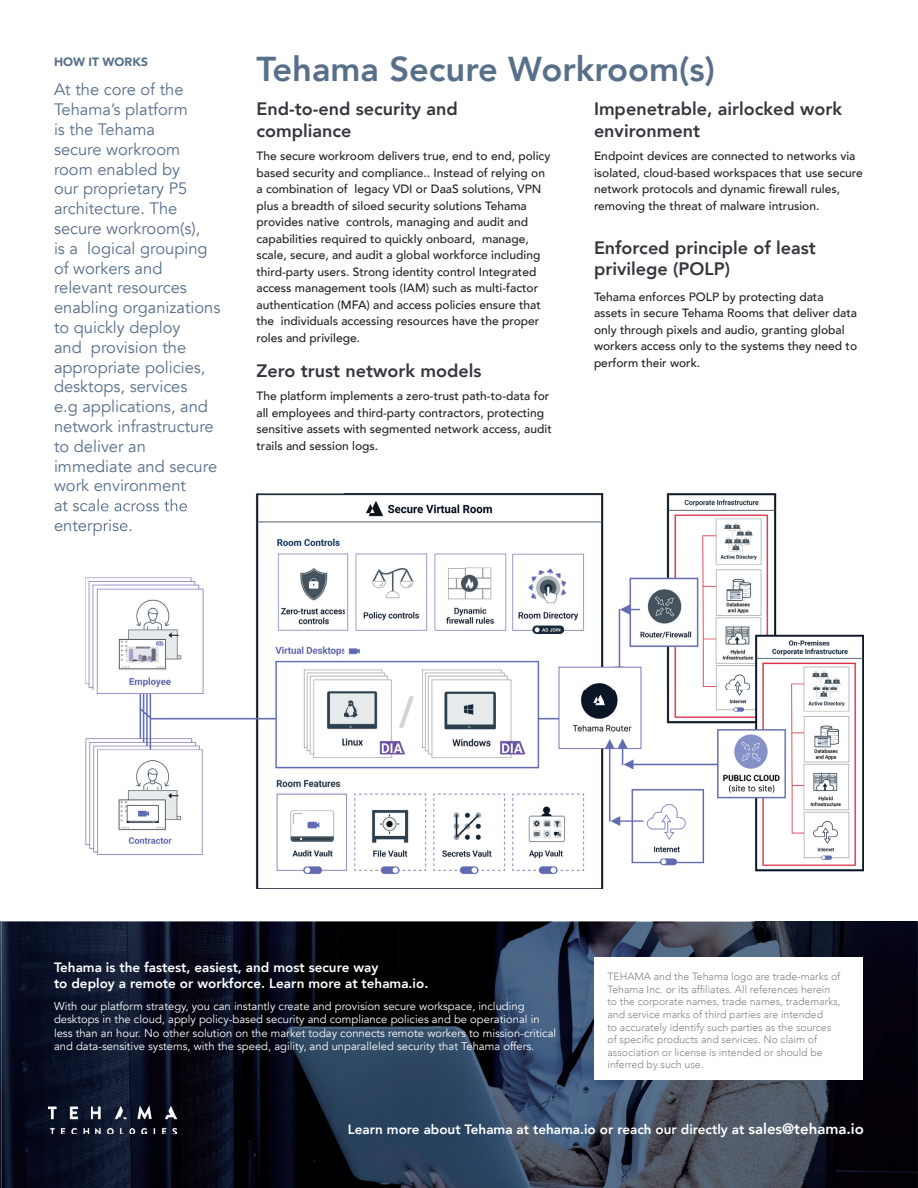
<style>
.page{position:relative;width:918px;height:1188px;background:#fff}
.page>*{position:absolute;margin:0;border:0;box-sizing:border-box;transform-origin:0 0}
.t1{font:800 34.5px "Avenir";color:#586f8a}
.t2{font:800 18px/21.6px "Avenir";color:#34383c}
.t3{font:16.5px/19.8px "Avenir";color:#586f8a}
.t4{font:800 13.5px/16.2px "Avenir";color:#fff}
.t5{font:500 12px/16.5px "Avenir";color:#231f20}
.t6{font:900 12px "Avenir";color:#586f8a}
.t7{font:11.25px/13.5px "Avenir";color:#fff}
.t8{font:300 10.5px/12.6px "Avenir";color:#808285}
.s1{font-size:15px}
</style>
<div class="page">
<img style="left:2px;top:922px;width:914px;height:266px">
<img style="left:48px;top:1107px;width:129px;height:27px">
<div style="left:594px;top:958px;width:269px;height:122px;background:#fff"></div>
<img style="left:85px;top:493px;width:779px;height:396px">
<img style="left:85px;top:499px;width:103px;height:12px">
<img style="left:85px;top:520px;width:46px;height:16px">
<p class="t6" style="left:54px;top:52px;width:95px">HOW IT WORKS</p>
<p class="t3" style="left:54px;top:80px;width:168px">At the core of the<br>Tehama’s platform<br>is the Tehama<br>secure workroom room enabled by<br>our proprietary P5 architecture. The secure workroom(s),<br>is a logical grouping of workers and relevant resources enabling organizations to quickly deploy<br>and provision the appropriate policies, desktops, services<br>e.g applications, and network infrastructure to deliver an immediate and secure work environment</p>
<h1 class="t1" style="left:256px;top:42px;width:460px">Tehama Secure Workroom(s)</h1>
<h2 class="t2" style="left:256px;top:98px;width:203px">End-to-end security and compliance</h2>
<p class="t5" style="left:256px;top:147px;width:295px">The secure workroom delivers true, end to end, policy based security and compliance.. Instead of relying on a combination of legacy VDI or DaaS solutions, VPN plus a breadth of siloed security solutions Tehama provides native controls, managing and audit and capabilities required to quickly onboard, manage, scale, secure, and audit a global workforce including third-party users. Strong identity control Integrated access management tools (IAM) such as multi-factor authentication (MFA) and access policies ensure that the individuals accessing resources have the proper roles and privilege.</p>
<h2 class="t2" style="left:256px;top:360px;width:226px">Zero trust network models</h2>
<p class="t5" style="left:256px;top:387px;width:297px">The platform implements a zero-trust path-to-data for all employees and third-party contractors, protecting sensitive assets with segmented network access, audit trails and session logs.</p>
<h2 class="t2" style="left:594px;top:98px;width:250px">Impenetrable, airlocked work environment</h2>
<p class="t5" style="left:594px;top:147px;width:270px">Endpoint devices are connected to networks via isolated, cloud-based workspaces that use secure network protocols and dynamic firewall rules, removing the threat of malware intrusion.</p>
<h2 class="t2" style="left:594px;top:237px;width:223px">Enforced principle of least privilege (POLP)</h2>
<p class="t5" style="left:594px;top:288px;width:265px">Tehama enforces POLP by protecting data assets in secure Tehama Rooms that deliver data only through pixels and audio, granting global workers access only to the systems they need to perform their work.</p>
<p class="t4" style="left:54px;top:959px;width:376px">Tehama is the fastest, easiest, and most secure way<br>to deploy a remote or workforce. Learn more at tehama.io.</p>
<p class="t7" style="left:54px;top:1000px;width:504px">With our platform strategy, you can instantly create and provision secure workspace, including desktops in the cloud, apply policy-based security and compliance policies and be operational in less than an hour. No other solution on the market today connects remote workers to mission-critical and data-sensitive systems, with the speed, agility, and unparalleled security that Tehama offers.</p>
<p class="t8" style="left:608px;top:970px;width:235px">TEHAMA and the Tehama logo are trade-marks of Tehama Inc. or its affiliates. All references herein to the corporate names, trade names, trademarks, and service marks of third parties are intended<br>to accurately identify such parties as the sources of specific products and services. No claim of association or license is intended or should be inferred by such use.</p>
<p class="t4" style="left:348px;top:1121px;width:518px">Learn more about Tehama at tehama.io or reach our directly at <span class="s1">sales@tehama.io</span></p>
</div>
